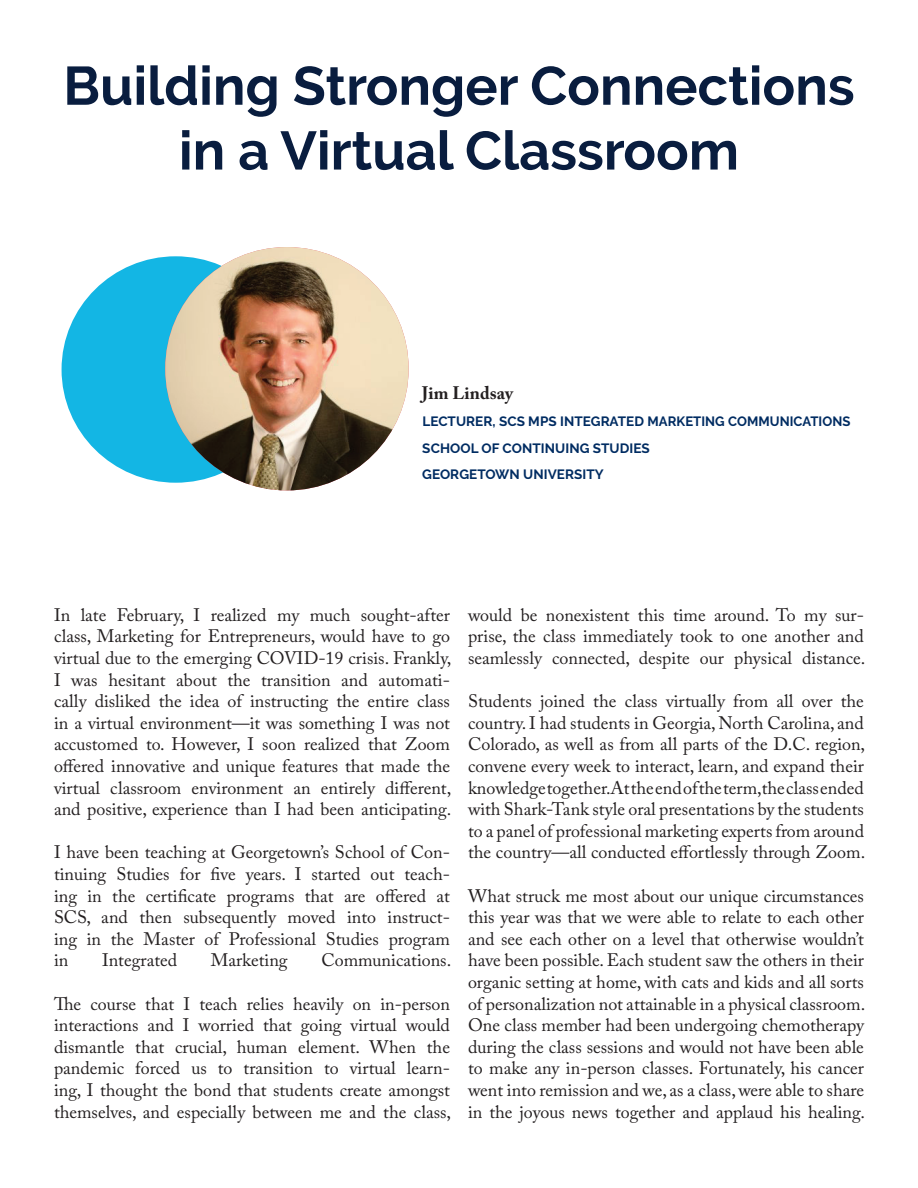
<style>
.page{position:relative;width:918px;height:1188px;background:#fff}
.page>*{position:absolute;margin:0;border:0;box-sizing:border-box;transform-origin:0 0}
.t1{font:700 54px/64.8px "Raleway";color:#091d3f;text-align:center}
.t2{font:18px/21.6px "Adobe Caslon Pro";color:#231f20;text-align:justify}
.t3{font:700 18px "Adobe Caslon Pro";letter-spacing:.005em;color:#231f20}
.t4{font:700 13.5px/27px "Raleway";letter-spacing:.005em;color:#002c62}
</style>
<div class="page">
<div style="left:62px;top:256px;width:228px;height:227px;background:#13b6e4;border-radius:50%"></div>
<img style="left:165px;top:247px;width:244px;height:243px;border-radius:122px">
<h1 class="t1" style="left:63px;top:54px;width:793px">Building Stronger Connections in a Virtual Classroom</h1>
<p class="t3" style="left:422px;top:382px;width:93px">Jim Lindsay</p>
<p class="t4" style="left:422px;top:407px;width:430px">LECTURER, SCS MPS INTEGRATED MARKETING COMMUNICATIONS<br>SCHOOL OF CONTINUING STUDIES<br>GEORGETOWN UNIVERSITY</p>
<p class="t2" style="left:54px;top:604px;width:399px">In late February, I realized my much sought-after class, Marketing for Entrepreneurs, would have to go virtual due to the emerging COVID-19 crisis. Frankly, I was hesitant about the transition and automati&shy;cally disliked the idea of instructing the entire class in a virtual environment—it was something I was not accustomed to. However, I soon realized that Zoom offered innovative and unique features that made the virtual classroom environment an entirely different, and positive, experience than I had been anticipating.</p>
<p class="t2" style="left:54px;top:841px;width:398px">I have been teaching at Georgetown’s School of Con&shy;tinuing Studies for five years. I started out teach&shy;ing in the certificate programs that are offered at SCS, and then subsequently moved into instruct&shy;ing in the Master of Professional Studies program in</p>
<p class="t2" style="left:102px;top:949px;width:77px">Integrated</p>
<p class="t2" style="left:211px;top:949px;width:78px">Marketing</p>
<p class="t2" style="left:321px;top:949px;width:131px">Communications.</p>
<p class="t2" style="left:54px;top:993px;width:399px">The course that I teach relies heavily on in-person interactions and I worried that going virtual would dismantle that crucial, human element. When the pandemic forced us to transition to virtual learn&shy;ing, I thought the bond that students create amongst themselves, and especially between me and the class,</p>
<p class="t2" style="left:468px;top:604px;width:399px">would be nonexistent this time around. To my sur&shy;prise, the class immediately took to one another and seamlessly connected, despite our physical distance.</p>
<p class="t2" style="left:468px;top:690px;width:399px">Students joined the class virtually from all over the country. I had students in Georgia, North Carolina, and Colorado, as well as from all parts of the D.C. region, convene every week to interact, learn, and expand their knowledge together. At the end of the term, the class ended with Shark-Tank style oral presentations by the students to a panel of professional marketing experts from around the country—all conducted effortlessly through Zoom.</p>
<p class="t2" style="left:468px;top:885px;width:399px">What struck me most about our unique circumstances this year was that we were able to relate to each other and see each other on a level that otherwise wouldn’t have been possible. Each student saw the others in their organic setting at home, with cats and kids and all sorts of personalization not attainable in a physical classroom.<br>One class member had been undergoing chemotherapy during the class sessions and would not have been able to make any in-person classes. Fortunately, his cancer went into remission and we, as a class, were able to share in the joyous news together and applaud his healing.</p>
</div>
